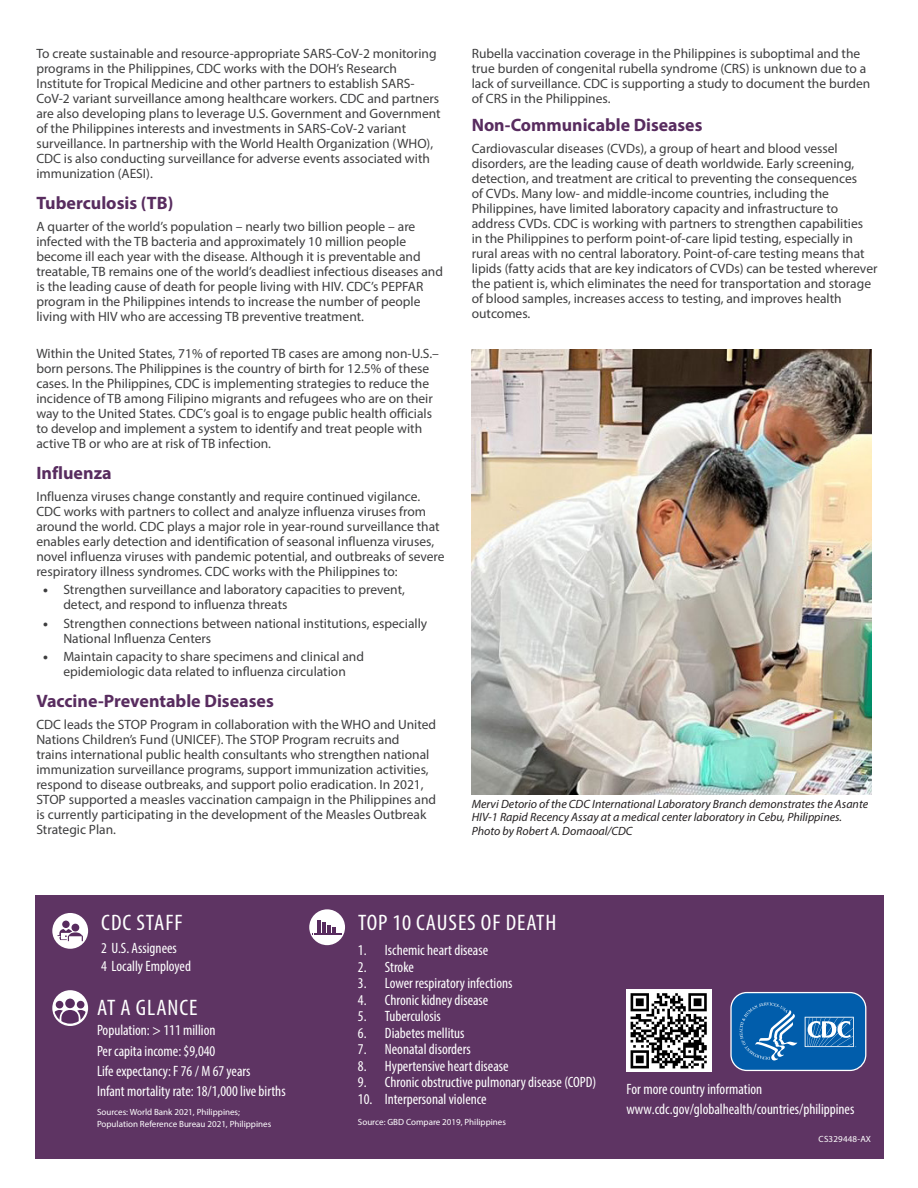
<style>
.page{position:relative;width:918px;height:1188px;background:#fff}
.page>*{position:absolute;margin:0;border:0;box-sizing:border-box;transform-origin:0 0}
.t1{font:condensed 22.5px "Myriad Pro";letter-spacing:.04em;color:#fff;scale:1.05 1}
.t2{font:700 18px "Myriad Pro";color:#582c5f}
.t3{font:condensed 15px/20.2px "Myriad Pro";color:#fff}
.t4{font:13.5px/15px "Myriad Pro";color:#3e3e3f}
.t5{font:italic 12px/13.5px "Myriad Pro";color:#231f20}
.t6{font:9px/12px "Myriad Pro";color:#fff}
.t7{font:9px "Myriad Pro";letter-spacing:.02em;color:#fff}
.s1{font-weight:900}
</style>
<div class="page">
<div style="left:35px;top:895px;width:849px;height:264px;background:#5e3463"></div>
<div style="left:309px;top:909px;width:36px;height:36px;background:#fff;border-radius:50%"></div>
<hr style="left:322px;top:922px;width:4px;height:11px;background:#582c5f">
<hr style="left:317px;top:920px;width:4px;height:13px;background:#582c5f">
<svg style="left:312px;top:925px;width:30px;height:10px"></svg>
<svg style="left:52px;top:990px;width:36px;height:36px"></svg>
<div style="left:56px;top:1001px;width:7px;height:7px;background:#582c5f;border-radius:50%"></div>
<div style="left:65px;top:999px;width:10px;height:9px;background:#582c5f;border-radius:50%"></div>
<div style="left:77px;top:1001px;width:7px;height:7px;background:#582c5f;border-radius:50%"></div>
<svg style="left:55px;top:1010px;width:31px;height:14px"></svg>
<div style="left:52px;top:913px;width:36px;height:36px;background:#fff;border-radius:50%"></div>
<div style="left:62px;top:921px;width:8px;height:7px;background:#582c5f;border-radius:50%"></div>
<svg style="left:58px;top:929px;width:25px;height:12px"></svg>
<div style="left:71px;top:924px;width:8px;height:7px;background:#582c5f;border-radius:50%"></div>
<svg style="left:730px;top:991px;width:137px;height:81px;background:#2971b3"></svg>
<img style="left:626px;top:990px;width:85px;height:81px">
<img style="left:472px;top:349px;width:399px;height:445px">
<p class="t4" style="left:36px;top:45px;width:406px">To create sustainable and resource-appropriate SARS-CoV-2 monitoring programs in the Philippines, CDC works with the DOH’s Research Institute for Tropical Medicine and other partners to establish SARS-CoV-2 variant surveillance among healthcare workers. CDC and partners are also developing plans to leverage U.S. Government and Government of the Philippines interests and investments in SARS-CoV-2 variant surveillance. In partnership with the World Health Organization (WHO), CDC is also conducting surveillance for adverse events associated with immunization (AESI).</p>
<h2 class="t2" style="left:36px;top:191px;width:138px">Tuberculosis (TB)</h2>
<p class="t4" style="left:36px;top:218px;width:408px">A quarter of the world’s population – nearly two billion people – are infected with the TB bacteria and approximately 10 million people become ill each year with the disease. Although it is preventable and treatable, TB remains one of the world’s deadliest infectious diseases and is the leading cause of death for people living with HIV. CDC’s PEPFAR program in the Philippines intends to increase the number of people living with HIV who are accessing TB preventive treatment.</p>
<p class="t4" style="left:36px;top:345px;width:404px">Within the United States, 71% of reported TB cases are among non-U.S.– born persons. The Philippines is the country of birth for 12.5% of these cases. In the Philippines, CDC is implementing strategies to reduce the incidence of TB among Filipino migrants and refugees who are on their way to the United States. CDC’s goal is to engage public health officials to develop and implement a system to identify and treat people with active TB or who are at risk of TB infection.</p>
<h2 class="t2" style="left:36px;top:461px;width:77px">Influenza</h2>
<p class="t4" style="left:36px;top:488px;width:410px">Influenza viruses change constantly and require continued vigilance.<br>CDC works with partners to collect and analyze influenza viruses from around the world. CDC plays a major role in year-round surveillance that enables early detection and identification of seasonal influenza viruses, novel influenza viruses with pandemic potential, and outbreaks of severe respiratory illness syndromes. CDC works with the Philippines to:</p>
<p class="t4" style="left:63px;top:582px;width:343px;text-indent:-20px"><span class="s1">•</span> Strengthen surveillance and laboratory capacities to prevent, detect, and respond to influenza threats</p>
<p class="t4" style="left:63px;top:615px;width:365px;text-indent:-20px"><span class="s1">•</span> Strengthen connections between national institutions, especially<br>National Influenza Centers</p>
<p class="t4" style="left:43px;top:649px;width:322px;text-align:center"><span class="s1">•</span> Maintain capacity to share specimens and clinical and epidemiologic data related to influenza circulation</p>
<h2 class="t2" style="left:36px;top:690px;width:239px">Vaccine-Preventable Diseases</h2>
<p class="t4" style="left:36px;top:717px;width:401px">CDC leads the STOP Program in collaboration with the WHO and United Nations Children’s Fund (UNICEF). The STOP Program recruits and<br>trains international public health consultants who strengthen national immunization surveillance programs, support immunization activities, respond to disease outbreaks, and support polio eradication. In 2021, STOP supported a measles vaccination campaign in the Philippines and is currently participating in the development of the Measles Outbreak Strategic Plan.</p>
<p class="t4" style="left:472px;top:45px;width:400px">Rubella vaccination coverage in the Philippines is suboptimal and the true burden of congenital rubella syndrome (CRS) is unknown due to a lack of surveillance. CDC is supporting a study to document the burden of CRS in the Philippines.</p>
<h2 class="t2" style="left:472px;top:113px;width:232px">Non-Communicable Diseases</h2>
<p class="t4" style="left:472px;top:140px;width:407px">Cardiovascular diseases (CVDs), a group of heart and blood vessel disorders, are the leading cause of death worldwide. Early screening, detection, and treatment are critical to preventing the consequences<br>of CVDs. Many low- and middle-income countries, including the Philippines, have limited laboratory capacity and infrastructure to address CVDs. CDC is working with partners to strengthen capabilities<br>in the Philippines to perform point-of-care lipid testing, especially in rural areas with no central laboratory. Point-of-care testing means that lipids (fatty acids that are key indicators of CVDs) can be tested wherever the patient is, which eliminates the need for transportation and storage of blood samples, increases access to testing, and improves health outcomes.</p>
<p class="t5" style="left:472px;top:797px;width:398px">Mervi Detorio of the CDC International Laboratory Branch demonstrates the Asante<br>HIV-1 Rapid Recency Assay at a medical center laboratory in Cebu, Philippines.<br>Photo by Robert A. Domaoal/CDC</p>
<h1 class="t1" style="left:101px;top:909px;width:79px">CDC STAFF</h1>
<p class="t3" style="left:101px;top:939px;width:91px;line-height:18px">2 U.S. Assignees<br>4 Locally Employed</p>
<h1 class="t1" style="left:97px;top:994px;width:97px">AT A GLANCE</h1>
<p class="t3" style="left:97px;top:1020px;width:190px">Population: &gt; 111 million<br>Per capita income: $9,040<br>Life expectancy: F 76 / M 67 years<br>Infant mortality rate: 18/1,000 live births</p>
<p class="t6" style="left:97px;top:1106px;width:176px">Sources: World Bank 2021, Philippines;<br>Population Reference Bureau 2021, Philippines</p>
<h1 class="t1" style="left:358px;top:909px;width:190px">TOP 10 CAUSES OF DEATH</h1>
<p class="t3" style="left:358px;top:940px;width:132px">1. Ischemic heart disease</p>
<p class="t3" style="left:358px;top:957px;width:57px">2. Stroke</p>
<p class="t3" style="left:358px;top:973px;width:156px">3. Lower respiratory infections</p>
<p class="t3" style="left:358px;top:990px;width:132px">4. Chronic kidney disease</p>
<p class="t3" style="left:358px;top:1006px;width:85px">5. Tuberculosis</p>
<p class="t3" style="left:358px;top:1023px;width:108px">6. Diabetes mellitus</p>
<p class="t3" style="left:358px;top:1039px;width:114px">7. Neonatal disorders</p>
<p class="t3" style="left:358px;top:1056px;width:152px">8. Hypertensive heart disease</p>
<p class="t3" style="left:358px;top:1072px;width:240px">9. Chronic obstructive pulmonary disease (COPD)</p>
<p class="t3" style="left:358px;top:1089px;width:130px">10. Interpersonal violence</p>
<p class="t6" style="left:358px;top:1116px;width:150px">Source: GBD Compare 2019, Philippines</p>
<p class="t3" style="left:626px;top:1079px;width:229px">For more country information www.cdc.gov/globalhealth/countries/philippines</p>
<p class="t7" style="left:819px;top:1133px;width:54px">CS329448-AX</p>
</div>
